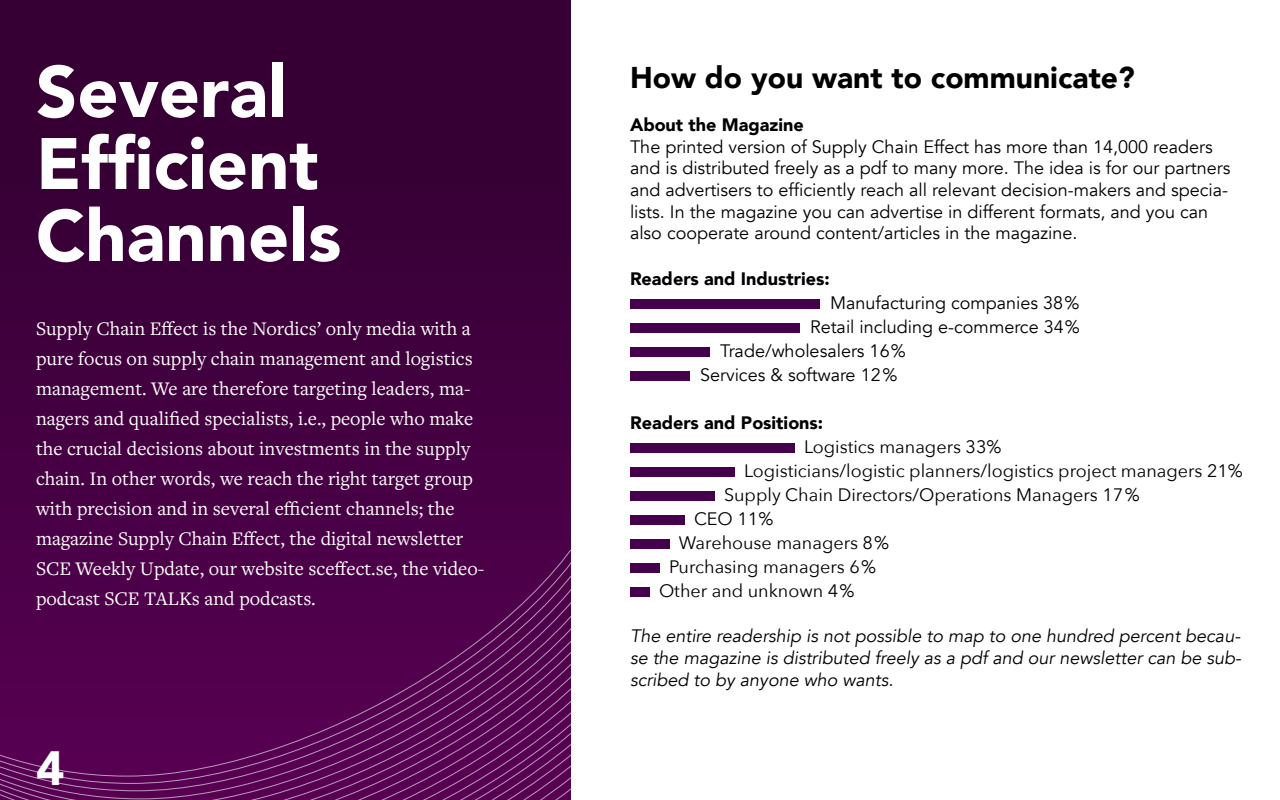
<style>
.page{position:relative;width:1280px;height:800px;background:#fff}
.page>*{position:absolute;margin:0;border:0;box-sizing:border-box;transform-origin:0 0}
.t1{font:900 72px/72px "Avenir";color:#fff}
.t2{font:900 48px "Avenir";color:#fff}
.t3{font:900 30px "Avenir";color:#000}
.t4{font:20px/30px "Freight Text Pro";color:#fff}
.t5{font:18px/21.6px "Avenir";color:#000}
.t6{font:18px "Avenir Next";color:#000}
.t7{font:italic 18px/21.6px "Avenir";color:#000;text-align:justify}
.t8{font:900 18px "Avenir";color:#000}
</style>
<div class="page">
<div style="left:0;top:0;width:571px;height:800px;background:linear-gradient(to right,#3d003b,#3d003b)"></div>
<div style="left:630px;top:299px;width:190px;height:10px;background:#45004b"></div>
<div style="left:630px;top:323px;width:170px;height:10px;background:#45004b"></div>
<div style="left:630px;top:347px;width:80px;height:10px;background:#45004b"></div>
<div style="left:630px;top:371px;width:60px;height:10px;background:#45004b"></div>
<div style="left:630px;top:443px;width:165px;height:10px;background:#45004b"></div>
<div style="left:630px;top:467px;width:105px;height:10px;background:#45004b"></div>
<div style="left:630px;top:491px;width:85px;height:10px;background:#45004b"></div>
<div style="left:630px;top:515px;width:55px;height:10px;background:#45004b"></div>
<div style="left:630px;top:539px;width:40px;height:10px;background:#45004b"></div>
<div style="left:630px;top:563px;width:30px;height:10px;background:#45004b"></div>
<div style="left:630px;top:587px;width:20px;height:10px;background:#45004b"></div>
<div style="left:0;top:550px;width:571px;height:49px;background:#4c0048"></div>
<svg style="left:0;top:599px;width:571px;height:201px;background:#580753"></svg>
<h1 class="t1" style="left:36px;top:62px;width:307px">Several<br>Efficient<br>Channels</h1>
<h3 class="t3" style="left:630px;top:65px;width:506px">How do you want to communicate?</h3>
<p class="t8" style="left:630px;top:117px;width:175px">About the Magazine</p>
<p class="t5" style="left:630px;top:138px;width:602px">The printed version of Supply Chain Effect has more than 14,000 readers and is distributed freely as a pdf to many more. The idea is for our partners and advertisers to efficiently reach all relevant decision-makers and specia&shy;lists. In the magazine you can advertise in different formats, and you can also cooperate around content/articles in the magazine.</p>
<p class="t8" style="left:630px;top:271px;width:201px">Readers and Industries:</p>
<p class="t5" style="left:830px;top:294px;width:251px">Manufacturing companies 38%</p>
<p class="t5" style="left:810px;top:316px;width:271px">Retail including e-commerce 34%</p>
<p class="t5" style="left:720px;top:342px;width:187px">Trade/wholesalers 16%</p>
<p class="t5" style="left:700px;top:366px;width:199px">Services &amp; software 12%</p>
<p class="t8" style="left:630px;top:415px;width:195px">Readers and Positions:</p>
<p class="t6" style="left:804px;top:439px;width:199px">Logistics managers 33%</p>
<p class="t6" style="left:744px;top:463px;width:500px">Logisticians/logistic planners/logistics project managers 21%</p>
<p class="t6" style="left:724px;top:487px;width:417px">Supply Chain Directors/Operations Managers 17%</p>
<p class="t6" style="left:694px;top:511px;width:81px">CEO 11%</p>
<p class="t6" style="left:679px;top:535px;width:212px">Warehouse managers 8%</p>
<p class="t6" style="left:669px;top:559px;width:209px">Purchasing managers 6%</p>
<p class="t6" style="left:659px;top:583px;width:197px">Other and unknown 4%</p>
<p class="t7" style="left:630px;top:627px;width:613px">The entire readership is not possible to map to one hundred percent becau&shy;se the magazine is distributed freely as a pdf and our newsletter can be sub&shy;scribed to by anyone who wants.</p>
<p class="t4" style="left:36px;top:316px;width:450px">Supply Chain Effect is the Nordics’ only media with a pure focus on supply chain management and logistics management. We are therefore targeting leaders, ma&shy;nagers and qualified specialists, i.e., people who make the crucial decisions about investments in the supply chain. In other words, we reach the right target group with precision and in several efficient channels; the magazine Supply Chain Effect, the digital newsletter SCE Weekly Update, our website sceffect.se, the video&shy;podcast SCE TALKs and podcasts.</p>
<h2 class="t2" style="left:36px;top:748px;width:30px">4</h2>
</div>
